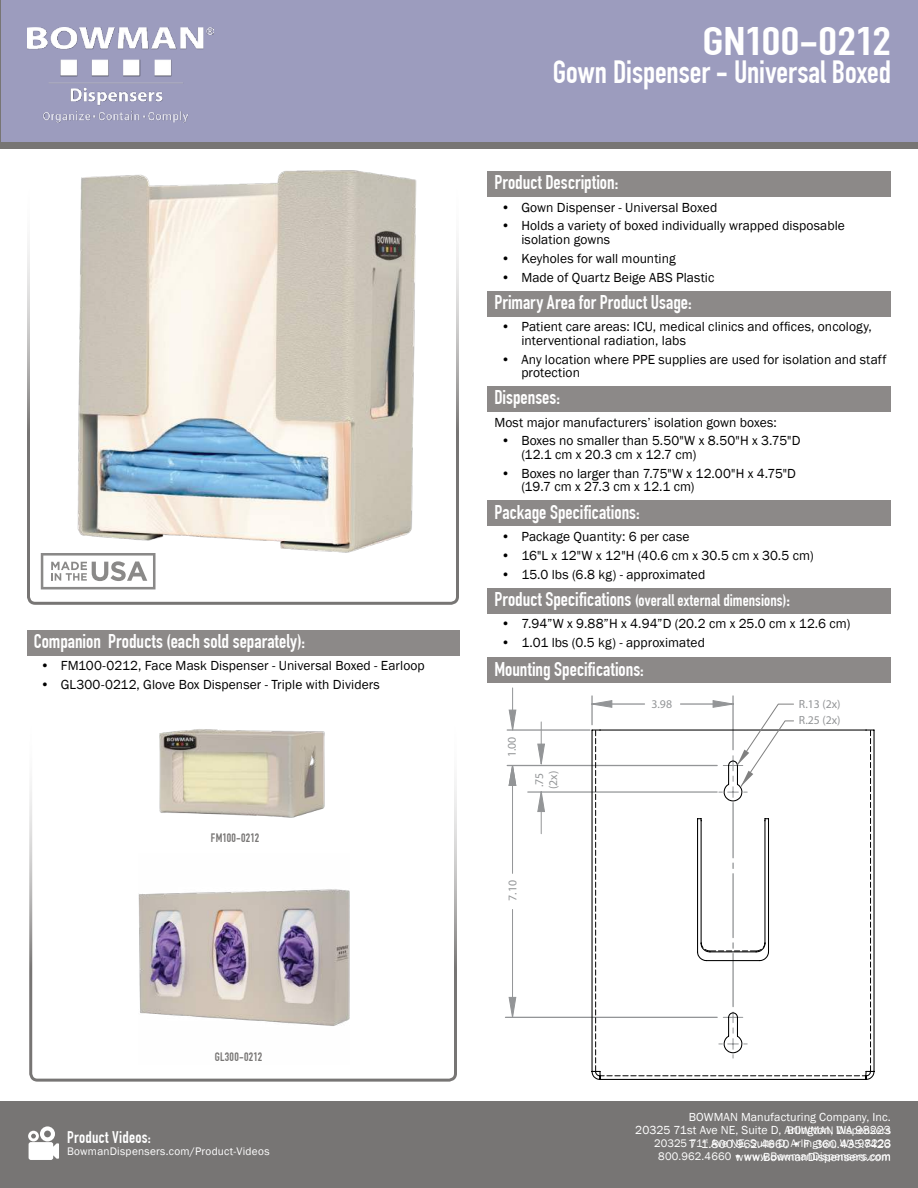
<style>
.page{position:relative;width:918px;height:1188px;background:#fff}
.page>*{position:absolute;margin:0;border:0;box-sizing:border-box;transform-origin:0 0}
.t1{font:700 39px "DIN Condensed";letter-spacing:-.005em;color:#fff;scale:1.28 1}
.t2{font:700 31.5px "DIN Condensed";letter-spacing:-.005em;color:#fff}
.t3{font:700 19.5px "DIN Condensed";color:#fff}
.t4{font:700 16.5px "DIN Condensed";letter-spacing:.005em;color:#fff}
.t5{font:13.5px/13.5px "Franklin Gothic";letter-spacing:.005em;color:#000}
.t6{font:12px/13.5px "Franklin Gothic";letter-spacing:.01em;color:#fff;text-align:right}
.t7{font:12px "DIN Engschrift";letter-spacing:.02em;color:#777574}
.t8{font:11.85px/14.2px "Arial";color:#939597}
.t9{font:11.25px/12.8px "Franklin Gothic";letter-spacing:.015em;color:#fff;text-align:right}
.s1{font-size:19.5px}
</style>
<div class="page">
<div style="left:0;top:1101px;width:918px;height:87px;background:#777574"></div>
<div style="left:0;top:0;width:918px;height:148px;background:#777574"></div>
<div style="left:29px;top:708px;width:428px;height:374px;border:3px solid #777574;border-radius:7px"></div>
<img style="left:159px;top:729px;width:166px;height:89px">
<img style="left:138px;top:889px;width:212px;height:137px">
<div style="left:2px;top:0;width:916px;height:142px;background:#9c9cbe"></div>
<img style="left:27px;top:28px;width:186px;height:95px">
<svg style="left:28px;top:1126px;width:31px;height:34px"></svg>
<div style="left:488px;top:171px;width:403px;height:26px;background:#8c8988"></div>
<div style="left:488px;top:291px;width:403px;height:26px;background:#8c8988"></div>
<div style="left:488px;top:386px;width:403px;height:26px;background:#8c8988"></div>
<div style="left:488px;top:500px;width:403px;height:26px;background:#8c8988"></div>
<div style="left:488px;top:588px;width:403px;height:26px;background:#8c8988"></div>
<div style="left:488px;top:657px;width:403px;height:26px;background:#8c8988"></div>
<svg style="left:41px;top:553px;width:115px;height:36px"></svg>
<div style="left:27px;top:630px;width:432px;height:26px;background:#8c8988"></div>
<div style="left:27px;top:171px;width:432px;height:434px;border:3px solid #777574;border-radius:7px"></div>
<img style="left:54px;top:170px;width:387px;height:409px">
<hr style="left:512px;top:688px;width:1px;height:42px;background:#939597">
<hr style="left:507px;top:729px;width:83px;height:2px;background:#939597">
<hr style="left:512px;top:909px;width:1px;height:108px;background:#939597">
<hr style="left:512px;top:766px;width:1px;height:107px;background:#939597">
<hr style="left:505px;top:1017px;width:212px;height:1px;background:#939597">
<hr style="left:507px;top:765px;width:210px;height:1px;background:#939597">
<hr style="left:528px;top:791px;width:189px;height:2px;background:#939597">
<svg style="left:508px;top:709px;width:9px;height:22px"></svg>
<hr style="left:541px;top:722px;width:1px;height:42px;background:#939597">
<svg style="left:537px;top:743px;width:8px;height:22px"></svg>
<hr style="left:541px;top:792px;width:1px;height:42px;background:#939597">
<svg style="left:537px;top:791px;width:8px;height:21px"></svg>
<svg style="left:508px;top:997px;width:9px;height:20px"></svg>
<svg style="left:508px;top:766px;width:9px;height:20px"></svg>
<svg style="left:593px;top:729px;width:282px;height:351px"></svg>
<svg style="left:591px;top:696px;width:280px;height:380px"></svg>
<h3 class="t3" style="left:34px;top:634px;width:273px">Companion Products (each sold separately):</h3>
<p class="t5" style="left:40px;top:660px;width:386px">• FM100-0212, Face Mask Dispenser - Universal Boxed - Earloop</p>
<p class="t5" style="left:40px;top:679px;width:341px">• GL300-0212, Glove Box Dispenser - Triple with Dividers</p>
<p class="t7" style="left:211px;top:831px;width:50px">FM100-0212</p>
<p class="t7" style="left:215px;top:1050px;width:49px">GL300-0212</p>
<p class="t4" style="left:67px;top:1131px;width:85px">Product Videos:</p>
<p class="t9" style="left:67px;top:1145px;width:204px">BowmanDispensers.com/Product-Videos</p>
<h1 class="t1" style="left:703px;top:27px;width:149px">GN100-0212</h1>
<h2 class="t2" style="left:553px;top:61px;width:340px">Gown Dispenser - Universal Boxed</h2>
<h3 class="t3" style="left:494px;top:175px;width:125px">Product Description:</h3>
<p class="t5" style="left:501px;top:201px;width:218px">• Gown Dispenser - Universal Boxed</p>
<p class="t5" style="left:521px;top:220px;width:325px;text-indent:-20px">• Holds a variety of boxed individually wrapped disposable isolation gowns</p>
<p class="t5" style="left:501px;top:253px;width:176px">• Keyholes for wall mounting</p>
<p class="t5" style="left:501px;top:272px;width:215px">• Made of Quartz Beige ABS Plastic</p>
<h3 class="t3" style="left:494px;top:295px;width:199px">Primary Area for Product Usage:</h3>
<p class="t5" style="left:521px;top:321px;width:352px;text-indent:-20px">• Patient care areas: ICU, medical clinics and of昀椀ces, oncology, interventional radiation, labs</p>
<p class="t5" style="left:521px;top:353px;width:367px;text-indent:-20px">• Any location where PPE supplies are used for isolation and staff protection</p>
<h3 class="t3" style="left:494px;top:390px;width:67px">Dispenses:</h3>
<p class="t5" style="left:494px;top:416px;width:284px">Most major manufacturers’ isolation gown boxes:</p>
<p class="t5" style="left:521px;top:435px;width:281px;text-indent:-20px">• Boxes no smaller than 5.50"W x 8.50"H x 3.75"D (12.1 cm x 20.3 cm x 12.7 cm)</p>
<p class="t5" style="left:521px;top:468px;width:276px;text-indent:-20px">• Boxes no larger than 7.75"W x 12.00"H x 4.75"D (19.7 cm x 27.3 cm x 12.1 cm)</p>
<h3 class="t3" style="left:494px;top:500px;width:147px">Package Speci昀椀cations:</h3>
<p class="t5" style="left:501px;top:531px;width:190px">• Package Quantity: 6 per case</p>
<p class="t5" style="left:501px;top:550px;width:314px">• 16"L x 12"W x 12"H (40.6 cm x 30.5 cm x 30.5 cm)</p>
<p class="t5" style="left:501px;top:568px;width:206px">• 15.0 lbs (6.8 kg) - approximated</p>
<p class="t4" style="left:494px;top:594px;width:297px"><span class="s1">Product Speci昀椀cations</span> (overall external dimensions)<span class="s1">:</span></p>
<p class="t5" style="left:501px;top:618px;width:351px">• 7.94”W x 9.88”H x 4.94”D (20.2 cm x 25.0 cm x 12.6 cm)</p>
<p class="t5" style="left:501px;top:637px;width:205px">• 1.01 lbs (0.5 kg) - approximated</p>
<h3 class="t3" style="left:494px;top:657px;width:151px">Mounting Speci昀椀cations:</h3>
<p class="t8" style="left:505px;top:757px;width:22px;rotate:-90deg">1.00</p>
<p class="t8" style="left:533px;top:789px;width:20px;rotate:-90deg">.75 (2x)</p>
<p class="t8" style="left:506px;top:901px;width:22px;rotate:-90deg">7.10</p>
<p class="t8" style="left:651px;top:697px;width:22px">3.98</p>
<p class="t8" style="left:799px;top:696px;width:43px;line-height:16.8px">R.13 (2x)<br>R.25 (2x)</p>
<p class="t6" style="left:635px;top:1111px;width:257px">BOWMAN Manufacturing Company, Inc.<br>20325 71st Ave NE, Suite D, Arlington, WA 98223<br>T 1.800.962.4660 • F 360.435.7426 www.BowmanDispensers.com</p>
<p class="t9" style="left:654px;top:1125px;width:238px">BOWMAN Dispensers<br>20325 71<sup>st</sup> Ave NE, Suite D, Arlington, WA 98223<br>800.962.4660 • www.BowmanDispensers.com</p>
</div>
